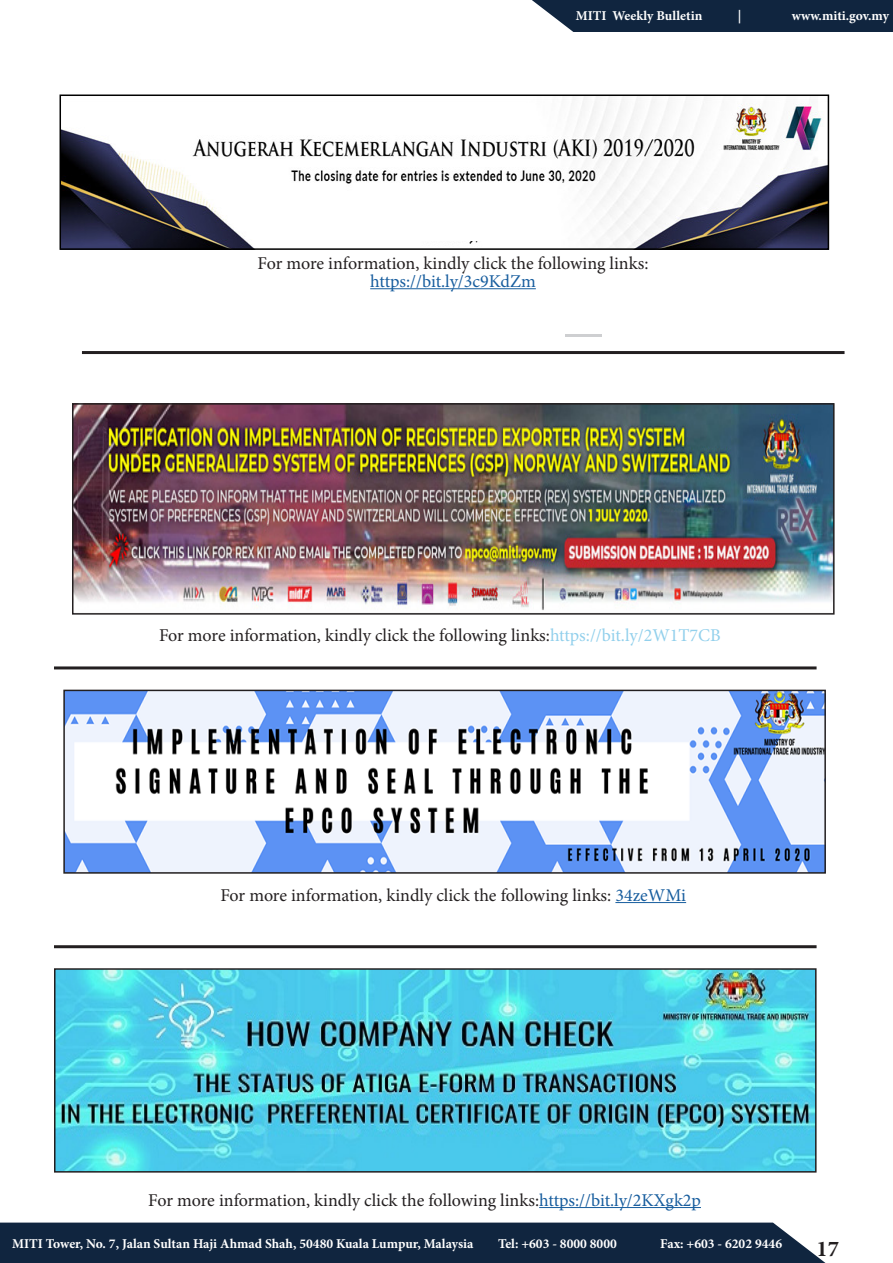
<style>
.page{position:relative;width:893px;height:1263px;background:#fff}
.page>*{position:absolute;margin:0;border:0;box-sizing:border-box;transform-origin:0 0}
.t1{font:700 22.5px "Minion Pro";color:#231f20}
.t2{font:18px "Minion Pro";color:#231f20}
.t3{font:18px "Minion Pro";letter-spacing:-.005em;color:#175d9e}
.t4{font:700 13.5px "Minion Pro";color:#fff}
.s1{color:#92d0ec}
.s2{color:#175d9e}
</style>
<div class="page">
<div style="left:0;top:1222px;width:826px;height:41px;background:#10253f"></div>
<div style="left:532px;top:0;width:361px;height:31px;background:#10253f"></div>
<hr style="left:565px;top:334px;width:36px;height:2px;background:#cecfd1">
<img style="left:63px;top:97px;width:763px;height:150px">
<div style="left:60px;top:94px;width:769px;height:156px;border:2px solid #000"></div>
<hr style="left:370px;top:288px;width:166px;height:1px;background:#175d9e">
<div style="left:374px;top:194px;width:162px;height:46px;background:#fff"></div>
<img style="left:75px;top:406px;width:757px;height:204px">
<div style="left:72px;top:403px;width:763px;height:212px;border:2px solid #231f20"></div>
<hr style="left:82px;top:351px;width:762px;height:3px;background:#231f20">
<hr style="left:615px;top:902px;width:71px;height:1px;background:#175d9e">
<img style="left:66px;top:693px;width:757px;height:178px">
<div style="left:63px;top:690px;width:763px;height:184px;border:2px solid #231f20"></div>
<img style="left:57px;top:971px;width:757px;height:198px">
<div style="left:54px;top:968px;width:763px;height:204px;border:2px solid #231f20"></div>
<hr style="left:539px;top:1207px;width:162px;height:1px;background:#175d9e">
<hr style="left:54px;top:666px;width:763px;height:3px;background:#231f20">
<hr style="left:54px;top:945px;width:763px;height:3px;background:#231f20">
<p class="t4" style="left:576px;top:6px;width:128px">MITI Weekly Bulletin</p>
<p class="t4" style="left:738px;top:6px;width:5px">|</p>
<p class="t4" style="left:792px;top:6px;width:99px">www.miti.gov.my</p>
<p class="t2" style="left:258px;top:251px;width:392px">For more information, kindly click the following links:</p>
<p class="t3" style="left:370px;top:269px;width:167px">https://bit.ly/3c9KdZm</p>
<p class="t2" style="left:159px;top:623px;width:563px">For more information, kindly click the following links:<span class="s1">https://bit.ly/2W1T7CB</span></p>
<p class="t2" style="left:220px;top:883px;width:467px">For more information, kindly click the following links: <span class="s2">34zeWMi</span></p>
<p class="t2" style="left:148px;top:1188px;width:554px">For more information, kindly click the following links:<span class="s2">https://bit.ly/2KXgk2p</span></p>
<p class="t4" style="left:12px;top:1234px;width:463px">MITI Tower, No. 7, Jalan Sultan Haji Ahmad Shah, 50480 Kuala Lumpur, Malaysia</p>
<p class="t4" style="left:498px;top:1234px;width:120px">Tel: +603 - 8000 8000</p>
<p class="t4" style="left:660px;top:1234px;width:123px">Fax: +603 - 6202 9446</p>
<p class="t1" style="left:816px;top:1232px;width:24px">17</p>
</div>
